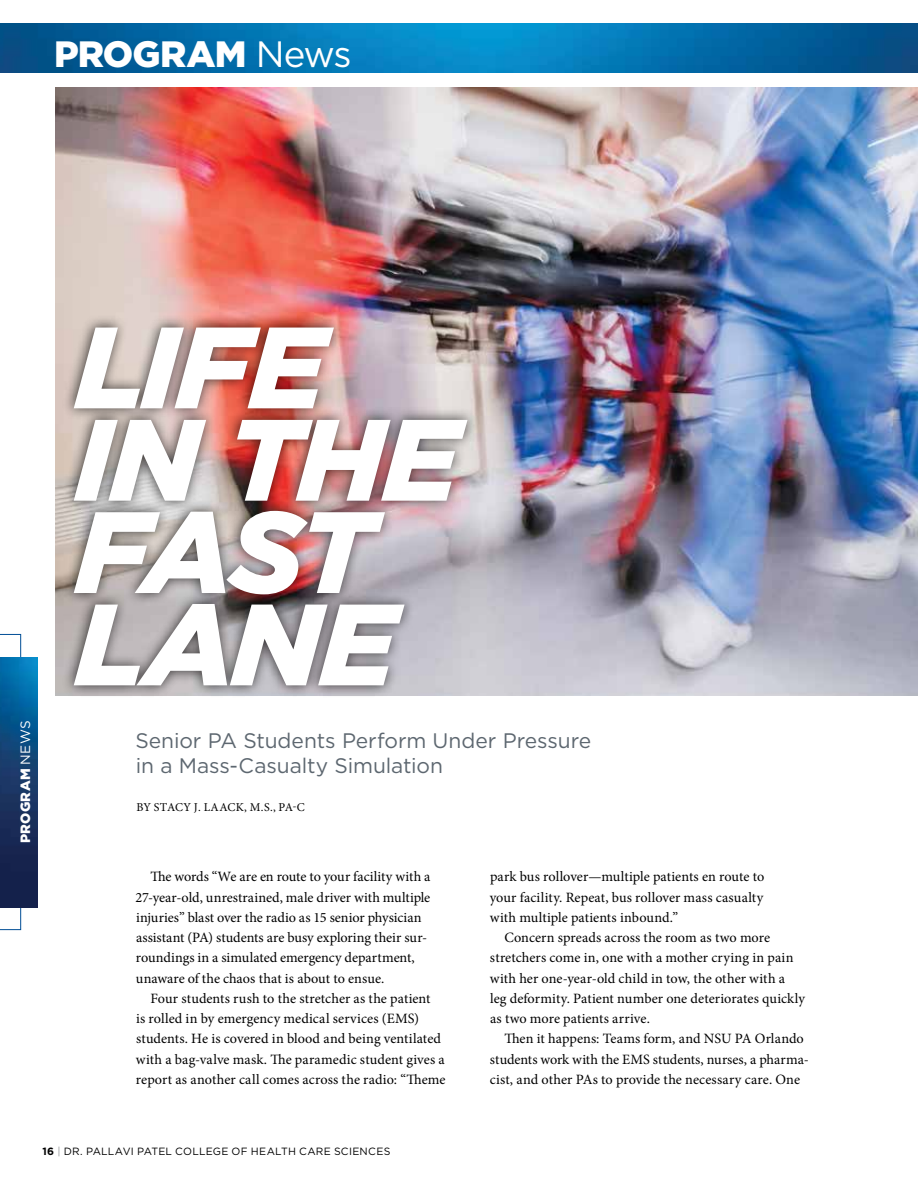
<style>
.page{position:relative;width:918px;height:1188px;background:#fff}
.page>*{position:absolute;margin:0;border:0;box-sizing:border-box;transform-origin:0 0}
.t1{font:italic 900 115.35px/92.4px "Gotham";letter-spacing:-.025em;color:#fff}
.t2{font:900 36.6px "Gotham";letter-spacing:-.025em;color:#fff}
.t3{font:21px/25.2px "Gotham";letter-spacing:-.005em;color:#5d6770}
.t4{font:14.25px/20.2px "Minion Pro";letter-spacing:.005em;color:#000}
.t5{font:900 13.5px "Gotham";letter-spacing:.015em;color:#fff}
.t6{font:12px "Minion Pro";letter-spacing:.015em;color:#000}
.t7{font:10.5px "Gotham";letter-spacing:.025em;color:#000}
.s1{font-weight:400}
.s2{font-weight:700}
.s3{color:#939598}
</style>
<div class="page">
<svg style="left:0;top:634px;width:21px;height:296px"></svg>
<img style="left:0;top:657px;width:37px;height:251px">
<img style="left:56px;top:87px;width:861px;height:609px">
<img style="left:0;top:23px;width:918px;height:50px">
<div style="left:62px;top:315px;width:417px;height:383px;background:#000;opacity:.75"></div>
<h2 class="t2" style="left:54px;top:28px;width:299px">PROGRAM <span class="s1">News</span></h2>
<p class="t5" style="left:16px;top:843px;width:124px;rotate:-90deg">PROGRAM <span class="s1">NEWS</span></p>
<h1 class="t1" style="left:75px;top:320px;width:387px">LIFE<br>IN THE<br>FAST<br>LANE</h1>
<h3 class="t3" style="left:135px;top:727px;width:457px">Senior PA Students Perform Under Pressure in a Mass-Casualty Simulation</h3>
<p class="t6" style="left:136px;top:799px;width:170px">BY STACY J. LAACK, M.S., PA-C</p>
<p class="t4" style="left:136px;top:867px;width:297px;text-indent:15px">The words “We are en route to your facility with a 27-year-old, unrestrained, male driver with multiple injuries” blast over the radio as 15 senior physician assistant (PA) students are busy exploring their sur&shy;roundings in a simulated emergency department, unaware of the chaos that is about to ensue.</p>
<p class="t4" style="left:136px;top:988px;width:311px;text-indent:15px">Four students rush to the stretcher as the patient<br>is rolled in by emergency medical services (EMS) students. He is covered in blood and being ventilated with a bag-valve mask. The paramedic student gives a report as another call comes across the radio: “Theme</p>
<p class="t4" style="left:490px;top:867px;width:276px;text-align:justify">park bus rollover—multiple patients en route to your facility. Repeat, bus rollover mass casualty with multiple patients inbound.”</p>
<p class="t4" style="left:490px;top:928px;width:317px;text-indent:15px">Concern spreads across the room as two more stretchers come in, one with a mother crying in pain with her one-year-old child in tow, the other with a<br>leg deformity. Patient number one deteriorates quickly as two more patients arrive.</p>
<p class="t4" style="left:490px;top:1029px;width:320px;text-indent:15px">Then it happens: Teams form, and NSU PA Orlando students work with the EMS students, nurses, a pharma&shy;cist, and other PAs to provide the necessary care. One</p>
<p class="t7" style="left:43px;top:1145px;width:349px"><span class="s2">16</span> <span class="s3">|</span> DR. PALLAVI PATEL COLLEGE OF HEALTH CARE SCIENCES</p>
</div>
